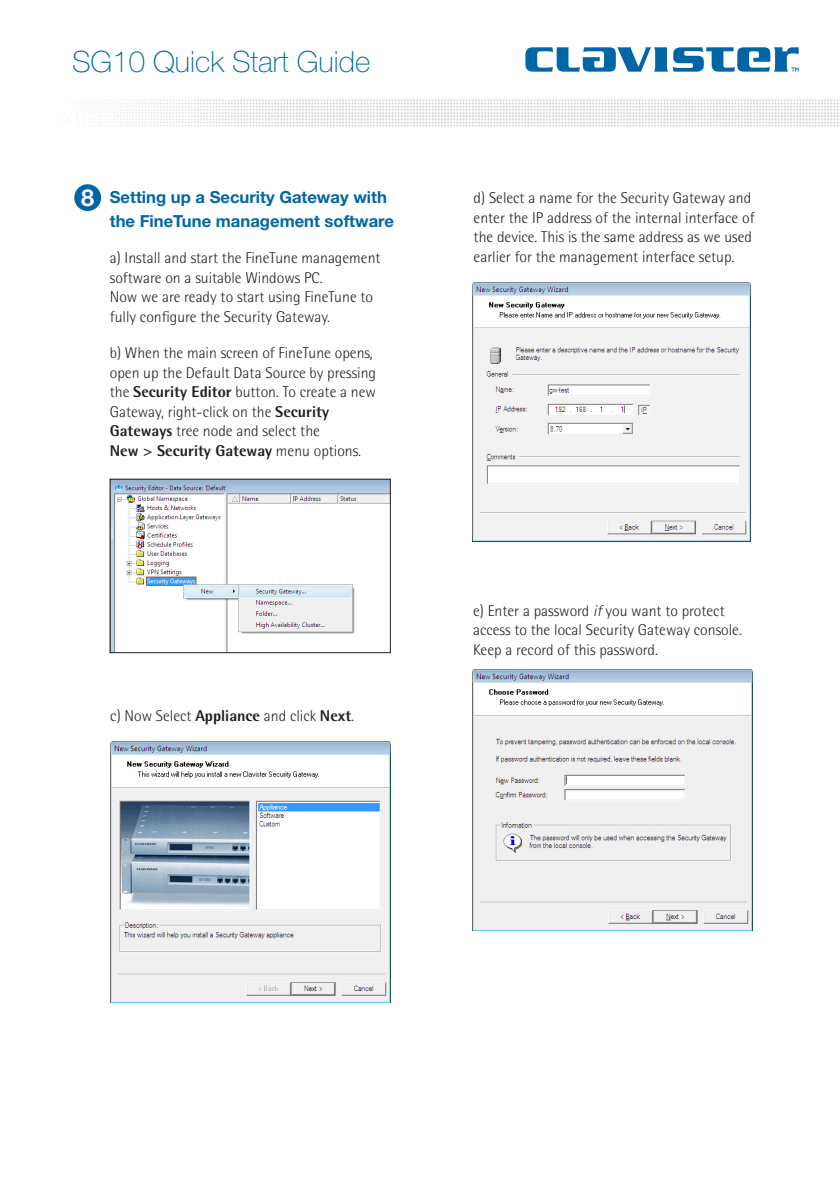
<style>
.page{position:relative;width:840px;height:1191px;background:#fff}
.page>*{position:absolute;margin:0;border:0;box-sizing:border-box;transform-origin:0 0}
.t1{font:100 29.4px "Helvetica Neue";color:#0166a5}
.t2{font:700 23.4px "Helvetica Neue";color:#fff}
.t3{font:700 16.6px/23.4px "Helvetica Neue";color:#0166a5}
.t4{font:300 15.6px/19.6px "Rotis Semi Sans";color:#231f20}
.s1{font-weight:800}
.s2{font-style:italic}
</style>
<div class="page">
<div style="left:74px;top:184px;width:27px;height:27px;background:#0166a5;border-radius:50%"></div>
<img style="left:98px;top:99px;width:740px;height:28px">
<svg style="left:525px;top:47px;width:273px;height:25px"></svg>
<img style="left:112px;top:481px;width:276px;height:170px">
<div style="left:110px;top:479px;width:280px;height:174px;border:1px solid #231f20"></div>
<img style="left:110px;top:742px;width:280px;height:261px">
<img style="left:472px;top:283px;width:277px;height:258px">
<img style="left:472px;top:669px;width:280px;height:261px">
<h1 class="t1" style="left:72px;top:45px;width:299px">SG10 Quick Start Guide</h1>
<h2 class="t2" style="left:81px;top:184px;width:15px">8</h2>
<p class="t4" style="left:473px;top:188px;width:282px">d) Select a name for the Security Gateway and enter the IP address of the internal interface of the device. This is the same address as we used earlier for the management interface setup.</p>
<p class="t3" style="left:110px;top:185px;width:285px">Setting up a Security Gateway with the FineTune management software</p>
<p class="t4" style="left:110px;top:248px;width:272px">a) Install and start the FineTune management software on a suitable Windows PC.<br>Now we are ready to start using FineTune to fully configure the Security Gateway.</p>
<p class="t4" style="left:110px;top:343px;width:268px">b) When the main screen of FineTune opens, open up the Default Data Source by pressing the <span class="s1">Security Editor</span> button. To create a new Gateway, right-click on the <span class="s1">Security Gateways</span> tree node and select the<br><span class="s1">New &gt; Security Gateway</span> menu options.</p>
<p class="t4" style="left:110px;top:705px;width:245px">c) Now Select <span class="s1">Appliance</span> and click <span class="s1">Next</span>.</p>
<p class="t4" style="left:473px;top:600px;width:270px">e) Enter a password <span class="s2">if</span> you want to protect access to the local Security Gateway console.<br>Keep a record of this password.</p>
</div>
